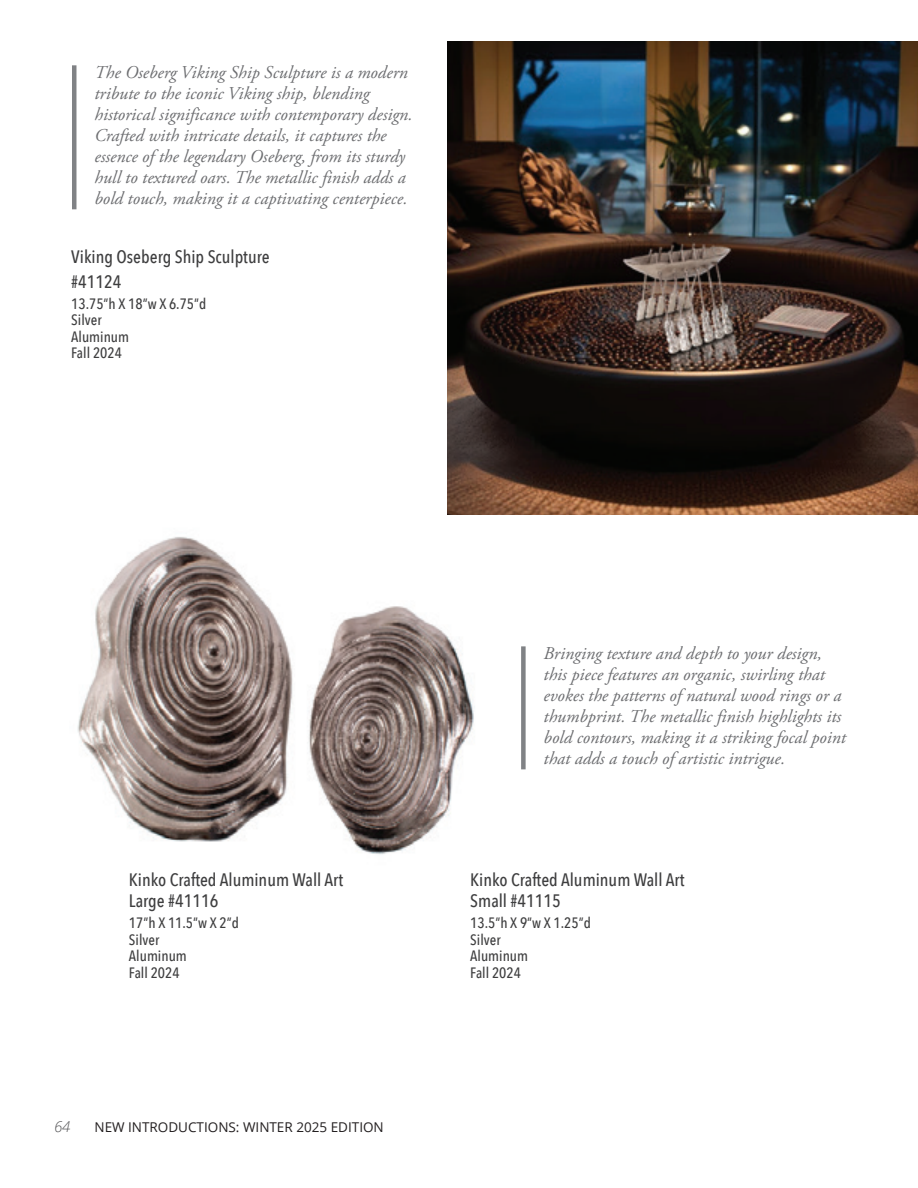
<style>
.page{position:relative;width:918px;height:1188px;background:#fff}
.page>*{position:absolute;margin:0;border:0;box-sizing:border-box;transform-origin:0 0}
.t1{font:italic 18px/21px "Adobe Garamond Pro";color:#6c6d70}
.t2{font:500 18px/21px "Avenir Next Condensed";color:#3e3e3f}
.t3{font:500 15px/16.5px "Avenir Next Condensed";color:#3e3e3f}
.t4{font:italic 300 15px "Open Sans";color:#535355}
.t5{font:13.5px "Open Sans";color:#231f20}
</style>
<div class="page">
<img style="left:448px;top:42px;width:470px;height:473px">
<img style="left:77px;top:537px;width:398px;height:318px">
<hr style="left:72px;top:65px;width:4px;height:144px;background:#808285">
<div style="left:521px;top:646px;width:5px;height:123px;background:#808285"></div>
<p class="t1" style="left:94px;top:63px;width:320px">The Oseberg Viking Ship Sculpture is a modern tribute to the iconic Viking ship, blending historical significance with contemporary design.<br>Crafted with intricate details, it captures the essence of the legendary Oseberg, from its sturdy hull to textured oars. The metallic finish adds a bold touch, making it a captivating centerpiece.</p>
<p class="t2" style="left:71px;top:243px;width:200px;line-height:25.3px">Viking Oseberg Ship Sculpture #41124</p>
<p class="t3" style="left:71px;top:295px;width:137px">13.75”h X 18”w X 6.75”d<br>Silver<br>Aluminum<br>Fall 2024</p>
<p class="t2" style="left:129px;top:869px;width:216px">Kinko Crafted Aluminum Wall Art<br>Large #41116</p>
<p class="t3" style="left:129px;top:915px;width:111px">17”h X 11.5”w X 2”d<br>Silver<br>Aluminum<br>Fall 2024</p>
<p class="t4" style="left:54px;top:1116px;width:18px">64</p>
<p class="t5" style="left:94px;top:1118px;width:291px">NEW INTRODUCTIONS: WINTER 2025 EDITION</p>
<p class="t1" style="left:544px;top:644px;width:304px">Bringing texture and depth to your design, this piece features an organic, swirling that evokes the patterns of natural wood rings or a thumbprint. The metallic finish highlights its bold contours, making it a striking focal point that adds a touch of artistic intrigue.</p>
<p class="t2" style="left:470px;top:869px;width:216px">Kinko Crafted Aluminum Wall Art<br>Small #41115</p>
<p class="t3" style="left:470px;top:915px;width:122px">13.5”h X 9”w X 1.25”d<br>Silver<br>Aluminum<br>Fall 2024</p>
</div>
